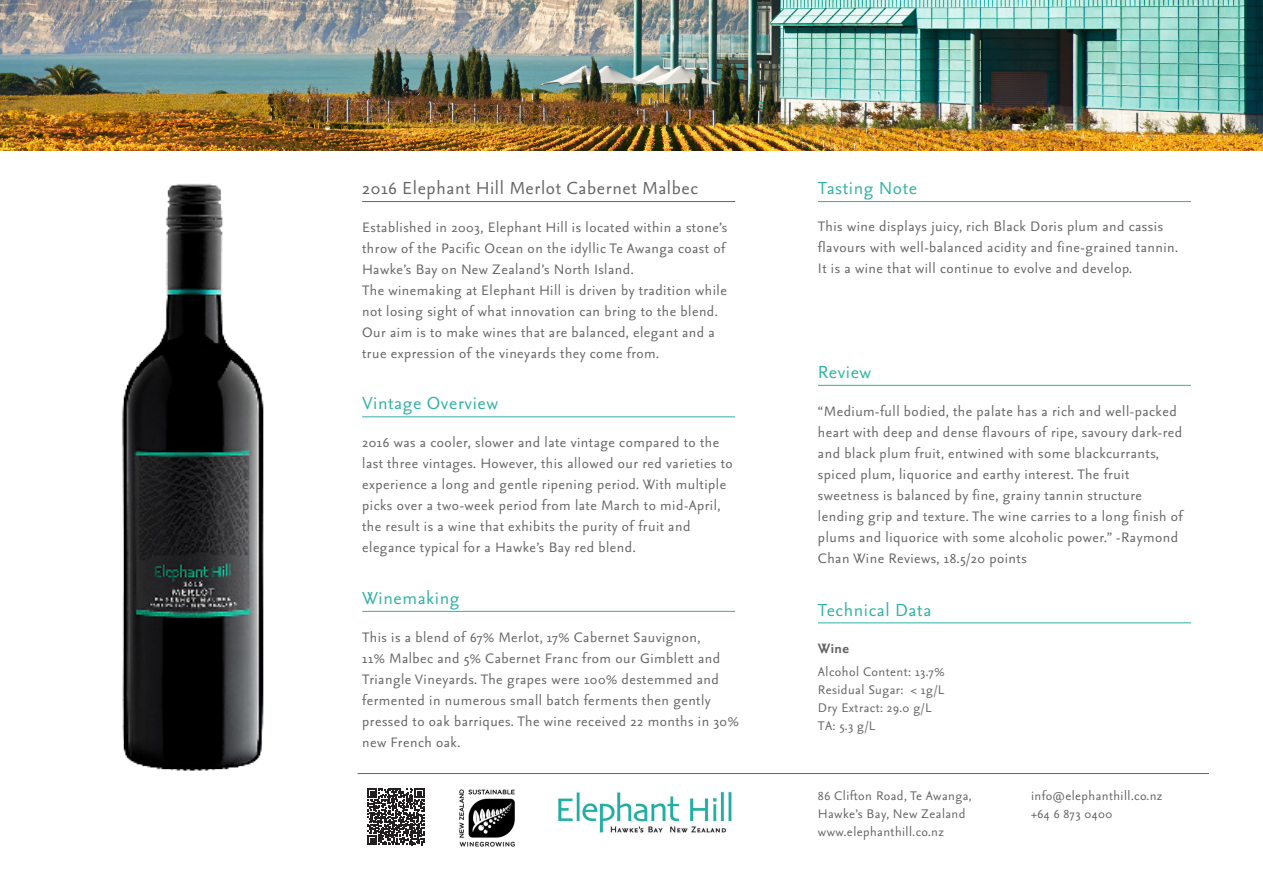
<style>
.page{position:relative;width:1263px;height:893px;background:#fff}
.page>*{position:absolute;margin:0;border:0;box-sizing:border-box;transform-origin:0 0}
.Sea_Subtitle{font:21px "Seria Sans Pro";letter-spacing:.03em;color:#30b1a5}
.Product_name{font:21px "Seria Sans Pro";letter-spacing:.03em;color:#636366}
.Body_text{font:16.5px/21px "Seria Sans Pro";letter-spacing:.03em;color:#636366}
.Body_text-2{font:700 16.5px "Seria Sans Pro";color:#636366}
.technical_body_text{font:15px/18px "Seria Sans Pro";letter-spacing:.03em;color:#636366}
</style>
<div class="page">
<hr style="left:358px;top:773px;width:851px;height:1px;background:#636366">
<img style="left:459px;top:789px;width:56px;height:58px">
<img style="left:558px;top:791px;width:174px;height:42px">
<img style="left:0;top:0;width:1263px;height:151px">
<svg style="left:367px;top:788px;width:57px;height:57px"></svg>
<hr style="left:362px;top:201px;width:373px;height:1px;background:#636366">
<hr style="left:362px;top:417px;width:373px;height:1px;background:#30b1a5">
<hr style="left:362px;top:611px;width:373px;height:1px;background:#30b1a5">
<hr style="left:818px;top:201px;width:373px;height:1px;background:#30b1a5">
<hr style="left:818px;top:385px;width:373px;height:1px;background:#30b1a5">
<hr style="left:818px;top:623px;width:373px;height:1px;background:#30b1a5">
<img style="left:122px;top:184px;width:142px;height:587px">
<p class="Product_name" style="left:362px;top:174px;width:337px">2016 Elephant Hill Merlot Cabernet Malbec</p>
<p class="Body_text" style="left:362px;top:216px;width:366px">Established in 2003, Elephant Hill is located within a stone’s throw of the Pacific Ocean on the idyllic Te Awanga coast of<br>Hawke’s Bay on New Zealand’s North Island.</p>
<p class="Body_text" style="left:362px;top:279px;width:366px">The winemaking at Elephant Hill is driven by tradition while not losing sight of what innovation can bring to the blend.<br>Our aim is to make wines that are balanced, elegant and a true expression of the vineyards they come from.</p>
<p class="Sea_Subtitle" style="left:362px;top:390px;width:137px">Vintage Overview</p>
<p class="Body_text" style="left:362px;top:431px;width:372px">2016 was a cooler, slower and late vintage compared to the last three vintages. However, this allowed our red varieties to experience a long and gentle ripening period. With multiple picks over a two-week period from late March to mid-April, the result is a wine that exhibits the purity of fruit and elegance typical for a Hawke’s Bay red blend.</p>
<p class="Sea_Subtitle" style="left:362px;top:584px;width:99px">Winemaking</p>
<p class="Body_text" style="left:362px;top:626px;width:378px">This is a blend of 67% Merlot, 17% Cabernet Sauvignon,<br>11% Malbec and 5% Cabernet Franc from our Gimblett and Triangle Vineyards. The grapes were 100% destemmed and fermented in numerous small batch ferments then gently pressed to oak barriques. The wine received 22 months in 30% new French oak.</p>
<p class="Sea_Subtitle" style="left:818px;top:174px;width:101px">Tasting Note</p>
<p class="Body_text" style="left:818px;top:215px;width:362px">This wine displays juicy, rich Black Doris plum and cassis flavours with well-balanced acidity and fine-grained tannin.</p>
<p class="Body_text" style="left:818px;top:257px;width:316px">It is a wine that will continue to evolve and develop.</p>
<p class="Sea_Subtitle" style="left:818px;top:358px;width:55px">Review</p>
<p class="Body_text" style="left:818px;top:400px;width:366px">“Medium-full bodied, the palate has a rich and well-packed heart with deep and dense flavours of ripe, savoury dark-red and black plum fruit, entwined with some blackcurrants, spiced plum, liquorice and earthy interest. The fruit sweetness is balanced by fine, grainy tannin structure lending grip and texture. The wine carries to a long finish of plums and liquorice with some alcoholic power.” -Raymond Chan Wine Reviews, 18.5/20 points</p>
<p class="Sea_Subtitle" style="left:818px;top:596px;width:115px">Technical Data</p>
<p class="Body_text-2" style="left:818px;top:638px;width:33px">Wine</p>
<p class="technical_body_text" style="left:818px;top:662px;width:128px">Alcohol Content: 13.7%</p>
<p class="technical_body_text" style="left:818px;top:680px;width:128px">Residual Sugar: &lt; 1g/L<br>Dry Extract: 29.0 g/L</p>
<p class="technical_body_text" style="left:818px;top:716px;width:59px">TA: 5.3 g/L</p>
<p class="technical_body_text" style="left:818px;top:786px;width:155px">86 Clifton Road, Te Awanga,<br>Hawke’s Bay, New Zealand www.elephanthill.co.nz</p>
<p class="technical_body_text" style="left:1031px;top:786px;width:133px">info@elephanthill.co.nz +64 6 873 0400</p>
</div>
